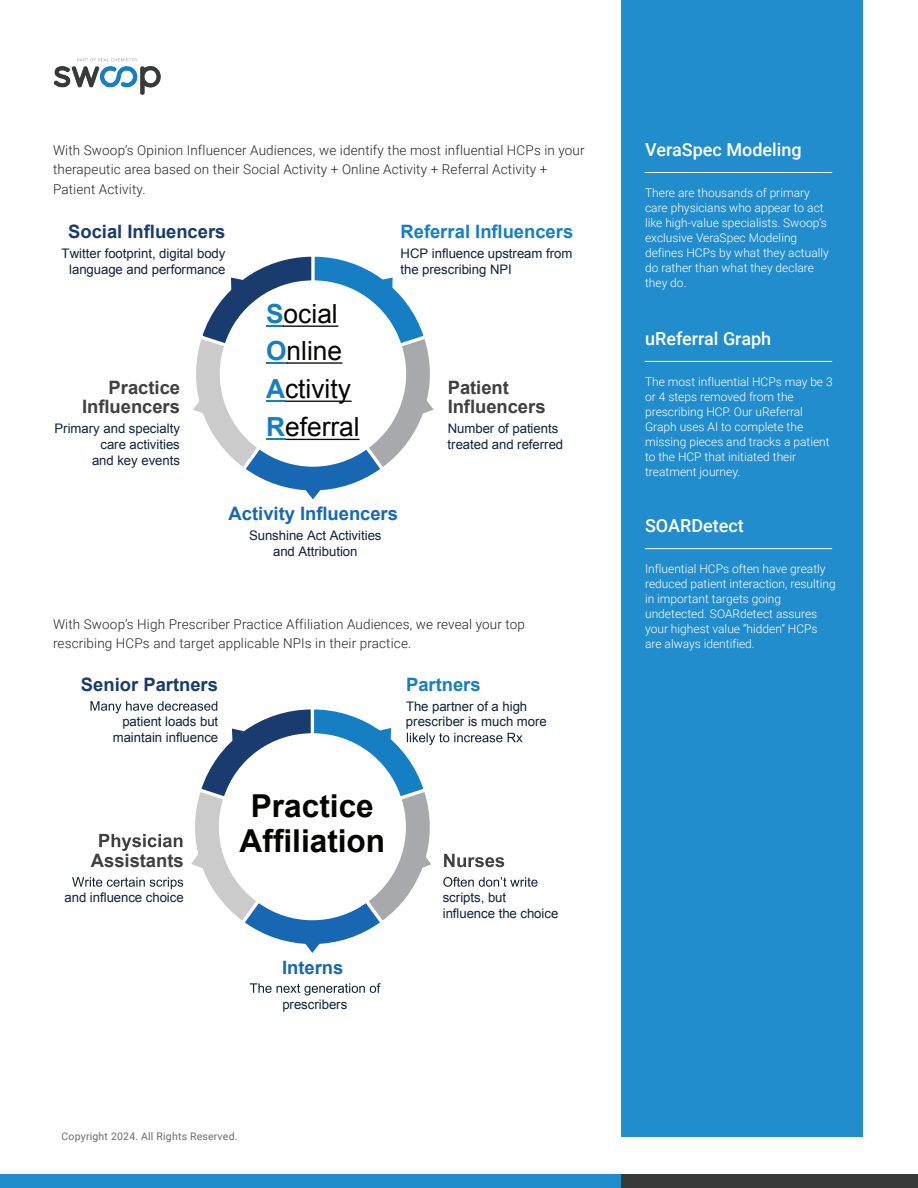
<style>
.page{position:relative;width:918px;height:1188px;background:#fff}
.page>*{position:absolute;margin:0;border:0;box-sizing:border-box;transform-origin:0 0}
.t1{font:700 31.65px/34.5px "Arial";color:#050504;text-align:center}
.t2{font:26.4px/37.7px "Arial";color:#050504}
.t3{font:700 18.45px/19.6px "Arial";color:#414040}
.t4{font:700 18.45px "Arial";color:#193b6d}
.t5{font:700 18.45px "Arial";color:#167fc3}
.t6{font:700 18.45px "Arial";letter-spacing:-.005em;color:#1867b3}
.t7{font:500 18px "Roboto";color:#fff}
.t8{font:300 13.5px/19.5px "Roboto";letter-spacing:.01em;color:#252525}
.t9{font:13.2px/15.8px "Arial";letter-spacing:-.005em;color:#0f233b}
.t10{font:300 12px/15px "Roboto";color:#fff}
.t11{font:10.5px "Roboto";letter-spacing:.02em;color:#6a6c6c}
.s1{font-weight:700;color:#167fc3}
</style>
<div class="page">
<div style="left:621px;top:0;width:242px;height:1136px;background:#228dcd"></div>
<div style="left:0;top:1174px;width:635px;height:14px;background:#228dcd"></div>
<div style="left:621px;top:1174px;width:297px;height:14px;background:#383a39"></div>
<hr style="left:645px;top:172px;width:187px;height:1px;background:#fff">
<svg style="left:72px;top:701px;width:466px;height:252px"></svg>
<svg style="left:250px;top:983px;width:131px;height:13px"></svg>
<svg style="left:193px;top:256px;width:241px;height:243px"></svg>
<hr style="left:645px;top:361px;width:187px;height:1px;background:#fff">
<hr style="left:645px;top:548px;width:187px;height:1px;background:#fff">
<img style="left:53px;top:58px;width:108px;height:37px">
<p class="t8" style="left:53px;top:139px;width:533px">With Swoop’s Opinion Influencer Audiences, we identify the most influential HCPs in your therapeutic area based on their Social Activity + Online Activity + Referral Activity +<br>Patient Activity.</p>
<h3 class="t4" style="left:68px;top:219px;width:159px">Social Influencers</h3>
<p class="t9" style="left:62px;top:246px;width:165px;text-align:center">Twitter footprint, digital body language and performance</p>
<h3 class="t3" style="left:82px;top:378px;width:99px;text-align:right">Practice<br>Influencers</h3>
<p class="t9" style="left:55px;top:421px;width:127px;text-align:right">Primary and specialty care activities<br>and key events</p>
<h2 class="t2" style="left:266px;top:295px;width:95px"><span class="s1">S</span>ocial<br><span class="s1">O</span>nline<br><span class="s1">A</span>ctivity<br><span class="s1">R</span>eferral</h2>
<h3 class="t5" style="left:401px;top:219px;width:174px">Referral Influencers</h3>
<p class="t9" style="left:401px;top:246px;width:173px">HCP influence upstream from the prescribing NPI</p>
<h3 class="t3" style="left:448px;top:378px;width:99px">Patient<br>Influencers</h3>
<p class="t9" style="left:448px;top:421px;width:117px">Number of patients treated and referred</p>
<h3 class="t6" style="left:229px;top:502px;width:171px">Activity Influencers</h3>
<p class="t9" style="left:249px;top:528px;width:134px;text-align:center">Sunshine Act Activities and Attribution</p>
<p class="t8" style="left:53px;top:614px;width:474px">With Swoop’s High Prescriber Practice Affiliation Audiences, we reveal your top rescribing HCPs and target applicable NPIs in their practice.</p>
<h3 class="t4" style="left:81px;top:672px;width:139px">Senior Partners</h3>
<p class="t9" style="left:113px;top:714px;width:107px;text-align:right">patient loads but maintain influence</p>
<h3 class="t3" style="left:91px;top:851px;width:94px">Assistants</h3>
<p class="t9" style="left:65px;top:890px;width:121px">and influence choice</p>
<h1 class="t1" style="left:240px;top:790px;width:147px">Practice<br>Affiliation</h1>
<h3 class="t6" style="left:282px;top:955px;width:63px">Interns</h3>
<p class="t9" style="left:282px;top:996px;width:66px">prescribers</p>
<h3 class="t5" style="left:406px;top:672px;width:76px">Partners</h3>
<p class="t9" style="left:406px;top:698px;width:142px">The partner of a high prescriber is much more</p>
<p class="t9" style="left:443px;top:890px;width:117px">scripts, but influence the choice</p>
<p class="t11" style="left:62px;top:1129px;width:178px">Copyright 2024. All Rights Reserved.</p>
<h3 class="t7" style="left:645px;top:137px;width:158px">VeraSpec Modeling</h3>
<p class="t10" style="left:645px;top:185px;width:185px">There are thousands of primary care physicians who appear to act like high-value specialists. Swoop’s exclusive VeraSpec Modeling defines HCPs by what they actually do rather than what they declare they do.</p>
<h3 class="t7" style="left:645px;top:326px;width:128px">uReferral Graph</h3>
<p class="t10" style="left:645px;top:374px;width:189px">The most influential HCPs may be 3 or 4 steps removed from the prescribing HCP. Our uReferral<br>Graph uses AI to complete the missing pieces and tracks a patient to the HCP that initiated their treatment journey.</p>
<h3 class="t7" style="left:645px;top:513px;width:100px">SOARDetect</h3>
<p class="t10" style="left:645px;top:561px;width:192px">Influential HCPs often have greatly reduced patient interaction, resulting in important targets going undetected. SOARdetect assures your highest value “hidden” HCPs are always identified.</p>
</div>
